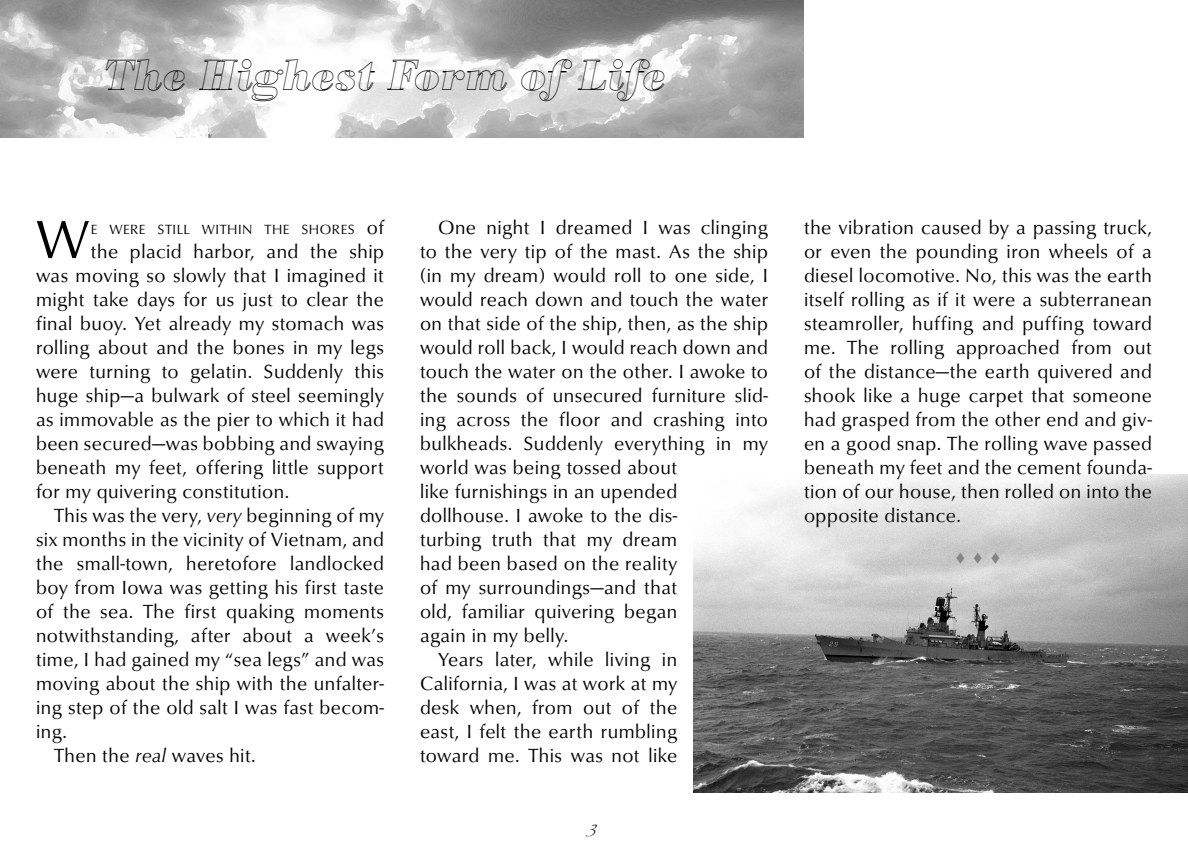
<style>
.page{position:relative;width:1188px;height:864px;background:#fff}
.page>*{position:absolute;margin:0;border:0;box-sizing:border-box;transform-origin:0 0}
.t1{font:55.2px "URW Classico T";color:#000}
.t2{font:45px "Bodoni Ant T Bold Ital Ou 1";letter-spacing:.025em;color:#000}
.t3{font:19.5px/24px "URW Classico T";letter-spacing:.025em;color:#000;text-align:justify}
.t4{font:13.65px "URW Classico T";letter-spacing:.035em;color:#000}
.t5{font:13.5px "Wingdings";color:#858585}
.s1{font-size:19.5px}
.s2{font-style:italic}
</style>
<div class="page">
<img style="left:693px;top:474px;width:495px;height:318px">
<img style="left:0;top:0;width:804px;height:138px">
<h2 class="t2" style="left:104px;top:49px;width:564px">The Highest Form of Life</h2>
<h1 class="t1" style="left:36px;top:207px;width:55px">W</h1>
<p class="t4" style="left:91px;top:221px;width:295px">e were still within the shores <span class="s1">of</span></p>
<p class="t3" style="left:36px;top:240px;width:350px;text-indent:55px">the placid harbor, and the ship was moving so slowly that I imagined it might take days for us just to clear the final buoy. Yet already my stomach was rolling about and the bones in my legs were turning to gelatin. Suddenly this huge ship—a bulwark of steel seemingly as immovable as the pier to which it had been secured—was bobbing and swaying beneath my feet, offering little support for my quivering constitution.</p>
<p class="t3" style="left:54px;top:504px;width:331px">This was the very, <span class="s2">very</span> beginning of my</p>
<p class="t3" style="left:36px;top:528px;width:349px">six months in the vicinity of Vietnam, and</p>
<p class="t3" style="left:36px;top:552px;width:349px">the small-town, heretofore landlocked</p>
<p class="t3" style="left:36px;top:576px;width:349px">boy from Iowa was getting his first taste</p>
<p class="t3" style="left:36px;top:600px;width:349px">of the sea. The first quaking moments</p>
<p class="t3" style="left:36px;top:624px;width:349px">notwithstanding, after about a week’s</p>
<p class="t3" style="left:36px;top:648px;width:350px">time, I had gained my “sea legs” and was</p>
<p class="t3" style="left:36px;top:672px;width:349px">moving about the ship with the unfalter-</p>
<p class="t3" style="left:36px;top:696px;width:349px">ing step of the old salt I was fast becom-</p>
<p class="t3" style="left:36px;top:720px;width:32px">ing.</p>
<p class="t3" style="left:54px;top:744px;width:203px">Then the <span class="s2">real</span> waves hit.</p>
<p class="t3" style="left:438px;top:216px;width:331px">One night I dreamed I was clinging</p>
<p class="t3" style="left:420px;top:240px;width:349px">to the very tip of the mast. As the ship</p>
<p class="t3" style="left:420px;top:264px;width:349px">(in my dream) would roll to one side, I</p>
<p class="t3" style="left:420px;top:288px;width:350px">would reach down and touch the water</p>
<p class="t3" style="left:420px;top:312px;width:349px">on that side of the ship, then, as the ship</p>
<p class="t3" style="left:420px;top:336px;width:349px">would roll back, I would reach down and</p>
<p class="t3" style="left:420px;top:360px;width:349px">touch the water on the other. I awoke to</p>
<p class="t3" style="left:420px;top:384px;width:349px">the sounds of unsecured furniture slid-</p>
<p class="t3" style="left:420px;top:408px;width:349px">ing across the floor and crashing into</p>
<p class="t3" style="left:420px;top:432px;width:349px">bulkheads. Suddenly everything in my</p>
<p class="t3" style="left:420px;top:456px;width:259px">world was being tossed about</p>
<p class="t3" style="left:420px;top:480px;width:259px">like furnishings in an upended</p>
<p class="t3" style="left:420px;top:504px;width:259px">dollhouse. I awoke to the dis-</p>
<p class="t3" style="left:420px;top:528px;width:259px">turbing truth that my dream</p>
<p class="t3" style="left:420px;top:552px;width:259px">had been based on the reality</p>
<p class="t3" style="left:420px;top:576px;width:259px">of my surroundings—and that</p>
<p class="t3" style="left:420px;top:600px;width:259px">old, familiar quivering began</p>
<p class="t3" style="left:420px;top:624px;width:150px">again in my belly.</p>
<p class="t3" style="left:438px;top:648px;width:241px">Years later, while living in</p>
<p class="t3" style="left:420px;top:672px;width:259px">California, I was at work at my</p>
<p class="t3" style="left:420px;top:696px;width:259px">desk when, from out of the</p>
<p class="t3" style="left:420px;top:720px;width:259px">east, I felt the earth rumbling</p>
<p class="t3" style="left:420px;top:744px;width:259px">toward me. This was not like</p>
<p class="t3" style="left:804px;top:216px;width:350px">the vibration caused by a passing truck, or even the pounding iron wheels of a diesel locomotive. No, this was the earth itself rolling as if it were a subterranean steamroller, huffing and puffing toward me. The rolling approached from out of the distance—the earth quivered and shook like a huge carpet that someone had grasped from the other end and giv&shy;en a good snap. The rolling wave passed beneath my feet and the cement founda&shy;tion of our house, then rolled on into the opposite distance.</p>
<p class="t5" style="left:955px;top:550px;width:47px">▼▼▼</p>
</div>
